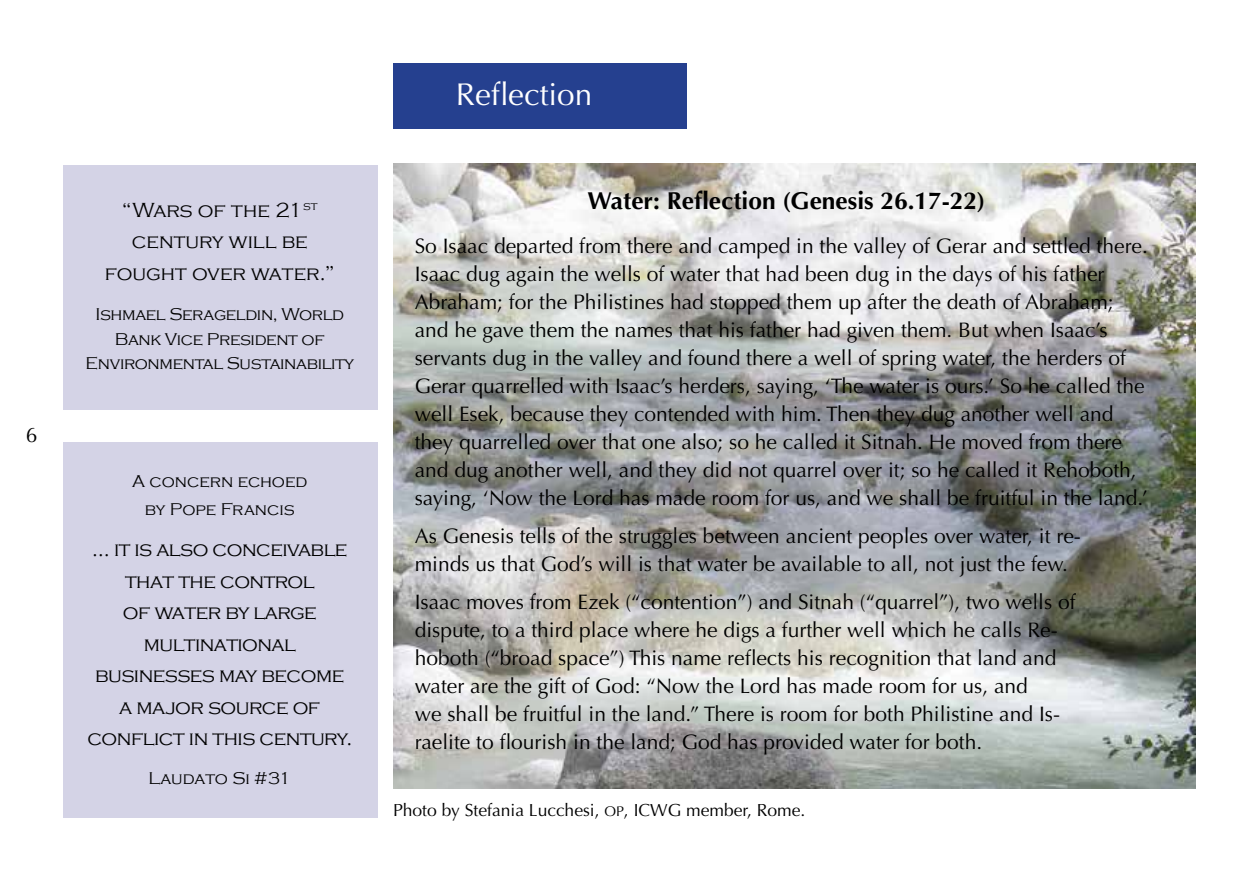
<style>
.page{position:relative;width:1260px;height:882px;background:#fff}
.page>*{position:absolute;margin:0;border:0;box-sizing:border-box;transform-origin:0 0}
.t1{font:31.5px "Optima";color:#fff}
.t2{font:700 24.5px "Optima";color:#000}
.t3{font:21px/28px "Optima";color:#000}
.t4{font:300 21px/31.5px "Copperplate Gothic";letter-spacing:-.025em;color:#000;text-align:center}
.t5{font:300 21px/31.5px "Copperplate Gothic";color:#000;text-align:center}
.t6{font:300 17.5px/24.5px "Copperplate Gothic";letter-spacing:-.02em;color:#000;text-align:center}
.t7{font:17.5px "Optima";color:#000}
.t8{font:300 17.5px/28px "Copperplate Gothic";color:#000;text-align:center}
.s1{font-size:14px}
</style>
<div class="page">
<img style="left:393px;top:164px;width:802px;height:625px">
<div style="left:63px;top:443px;width:315px;height:375px;background:#d4d3e6"></div>
<div style="left:63px;top:165px;width:315px;height:245px;background:#d4d3e6"></div>
<div style="left:393px;top:63px;width:293px;height:66px;background:#25408f"></div>
<p class="t3" style="left:26px;top:421px;width:13px">6</p>
<p class="t5" style="left:105px;top:195px;width:231px">“Wars of the 21<sup>st </sup>century will be fought over water.”</p>
<p class="t6" style="left:86px;top:303px;width:270px">Ishmael Serageldin, World<br>Bank Vice President of<br>Environmental Sustainability</p>
<p class="t8" style="left:132px;top:467px;width:177px">A concern echoed by Pope Francis</p>
<p class="t4" style="left:87px;top:534px;width:266px">… it is also conceivable that the control<br>of water by large multinational businesses may become a major source of conflict in this century.</p>
<p class="t8" style="left:149px;top:764px;width:144px">Laudato Si #31</p>
<h1 class="t1" style="left:456px;top:76px;width:138px">Reflection</h1>
<p class="t2" style="left:587px;top:186px;width:400px">Water: Reflection (Genesis 26.17-22)</p>
<p class="t3" style="left:415px;top:232px;width:735px">So Isaac departed from there and camped in the valley of Gerar and settled there.<br>Isaac dug again the wells of water that had been dug in the days of his father Abraham; for the Philistines had stopped them up after the death of Abraham; and he gave them the names that his father had given them. But when Isaac’s servants dug in the valley and found there a well of spring water, the herders of Gerar quarrelled with Isaac’s herders, saying, ‘The water is ours.’ So he called the well Esek, because they contended with him. Then they dug another well and they quarrelled over that one also; so he called it Sitnah. He moved from there and dug another well, and they did not quarrel over it; so he called it Rehoboth, saying, ‘Now the Lord has made room for us, and we shall be fruitful in the land.’</p>
<p class="t3" style="left:415px;top:522px;width:668px">As Genesis tells of the struggles between ancient peoples over water, it re&shy;minds us that God’s will is that water be available to all, not just the few.</p>
<p class="t3" style="left:415px;top:588px;width:662px">Isaac moves from Ezek (“contention”) and Sitnah (“quarrel”), two wells of dispute, to a third place where he digs a further well which he calls Re&shy;hoboth (“broad space”) This name reflects his recognition that land and water are the gift of God: “Now the Lord has made room for us, and<br>we shall be fruitful in the land.” There is room for both Philistine and Is&shy;raelite to flourish in the land; God has provided water for both.</p>
<p class="t7" style="left:393px;top:800px;width:414px">Photo by Stefania Lucchesi, <span class="s1">OP</span>, ICWG member, Rome.</p>
</div>
